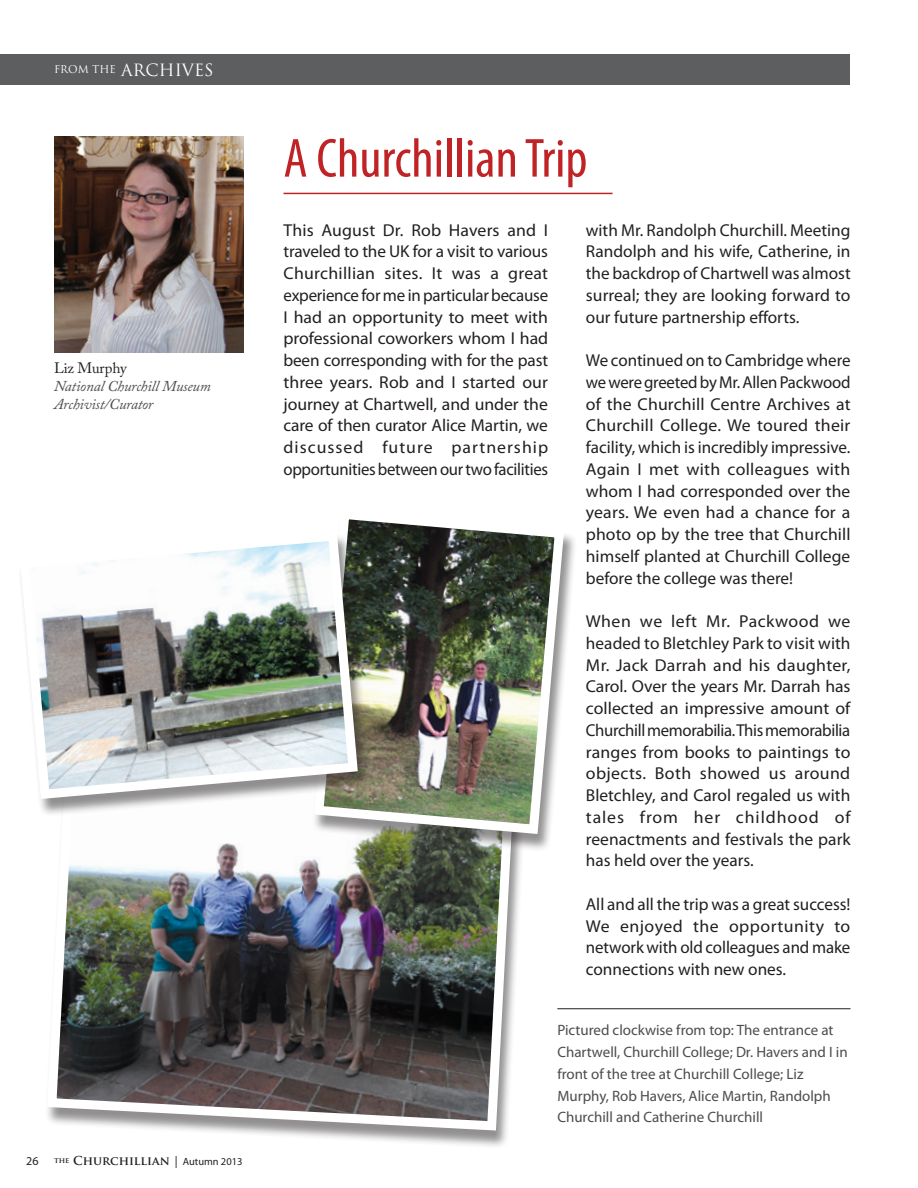
<style>
.page{position:relative;width:918px;height:1188px;background:#fff}
.page>*{position:absolute;margin:0;border:0;box-sizing:border-box;transform-origin:0 0}
.t1{font:condensed 55.5px "Myriad Pro";color:#c02325}
.t2{font:17.25px/21.8px "Myriad Pro";color:#231f20;text-align:justify}
.t3{font:16.5px "Trajan Pro";letter-spacing:.005em;color:#fff}
.t4{font:15px/21.8px "Myriad Pro";color:#4b4c4d}
.t5{font:italic 15px/18px "Adobe Caslon Pro";letter-spacing:-.01em;color:#4b4c4d}
.t6{font:15px "Adobe Caslon Pro";letter-spacing:-.01em;color:#231f20}
.t7{font:700 12px "Trajan Pro";color:#231f20}
.t8{font:12px "Myriad Pro";color:#231f20}
.s1{font-family:"Myriad Pro";font-weight:400}
.s2{font-family:"Myriad Pro";font-weight:400;font-size:10.5px}
</style>
<div class="page">
<div style="left:44px;top:751px;width:484px;height:397px;background:#231f20;opacity:.5"></div>
<img style="left:44px;top:817px;width:475px;height:318px">
<div style="left:311px;top:512px;width:266px;height:340px;background:#231f20;opacity:.5"></div>
<img style="left:309px;top:512px;width:260px;height:327px">
<div style="left:17px;top:534px;width:353px;height:283px;background:#231f20;opacity:.5"></div>
<img style="left:17px;top:527px;width:346px;height:277px">
<div style="left:0;top:54px;width:850px;height:31px;background:#5d5e5f"></div>
<img style="left:55px;top:136px;width:189px;height:216px">
<hr style="left:284px;top:193px;width:329px;height:1px;background:#c02325">
<hr style="left:557px;top:1008px;width:294px;height:1px;background:#231f20">
<p class="t3" style="left:54px;top:59px;width:161px"><sup>FROM</sup> <sup>THE</sup> ARCHIVES</p>
<p class="t6" style="left:54px;top:359px;width:74px">Liz Murphy</p>
<p class="t5" style="left:54px;top:376px;width:158px">National Churchill Museum<br>Archivist/Curator</p>
<p class="t8" style="left:26px;top:1154px;width:14px">26</p>
<p class="t7" style="left:54px;top:1153px;width:190px"><sup>THE</sup> CHURCHILLIAN <span class="s1">|</span> <span class="s2">Autumn 2013</span></p>
<h1 class="t1" style="left:284px;top:125px;width:306px">A Churchillian Trip</h1>
<p class="t2" style="left:284px;top:219px;width:266px">This August Dr. Rob Havers and I traveled to the UK for a visit to various Churchillian sites. It was a great experience for me in particular because I had an opportunity to meet with professional coworkers whom I had been corresponding with for the past three years. Rob and I started our journey at Chartwell, and under the care of then curator Alice Martin, we discussed future partnership opportunities between our two facilities</p>
<p class="t2" style="left:586px;top:219px;width:266px">with Mr. Randolph Churchill. Meeting Randolph and his wife, Catherine, in the backdrop of Chartwell was almost surreal; they are looking forward to our future partnership efforts.</p>
<p class="t2" style="left:586px;top:349px;width:266px">We continued on to Cambridge where we were greeted by Mr. Allen Packwood of the Churchill Centre Archives at Churchill College. We toured their facility, which is incredibly impressive.<br>Again I met with colleagues with whom I had corresponded over the years. We even had a chance for a photo op by the tree that Churchill himself planted at Churchill College before the college was there!</p>
<p class="t2" style="left:586px;top:610px;width:266px">When we left Mr. Packwood we headed to Bletchley Park to visit with Mr. Jack Darrah and his daughter, Carol. Over the years Mr. Darrah has collected an impressive amount of Churchill memorabilia. This memorabilia ranges from books to paintings to objects. Both showed us around Bletchley, and Carol regaled us with tales from her childhood of reenactments and festivals the park has held over the years.</p>
<p class="t2" style="left:586px;top:893px;width:266px">All and all the trip was a great success!<br>We enjoyed the opportunity to network with old colleagues and make connections with new ones.</p>
<p class="t4" style="left:557px;top:1019px;width:292px">Pictured clockwise from top: The entrance at Chartwell, Churchill College; Dr. Havers and I in front of the tree at Churchill College; Liz Murphy, Rob Havers, Alice Martin, Randolph Churchill and Catherine Churchill</p>
</div>
